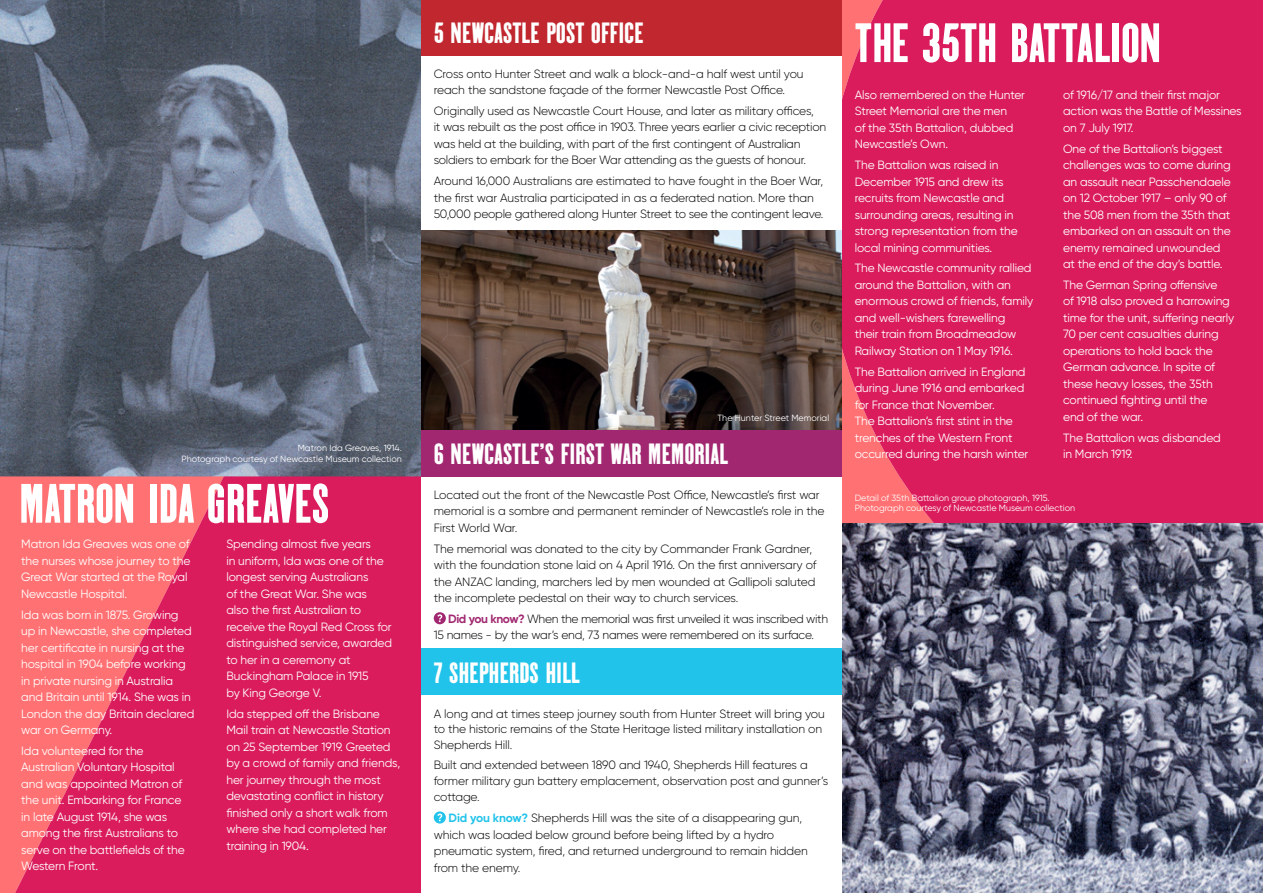
<style>
.page{position:relative;width:1263px;height:893px;background:#fff}
.page>*{position:absolute;margin:0;border:0;box-sizing:border-box;transform-origin:0 0}
.Body{font:51px "Daily Tabloid JNL";letter-spacing:-.01em;color:#fff}
.Location_Heading{font:27px "Daily Tabloid JNL";letter-spacing:-.01em;color:#fff}
.Body-2{font:12px/16.5px "Gilroy";letter-spacing:-.01em;color:#fff}
.Body-3{font:300 12px/16.5px "Gilroy";letter-spacing:-.01em;color:#000}
.Body-4{font:300 12px/16.5px "Gilroy";letter-spacing:-.03em;color:#000}
.image_caption{font:9px/10.5px "Gilroy";color:#fff;text-align:right}
.s1{font-weight:700;color:#a12870}
.s2{font-weight:700;color:#22c3ea}
</style>
<div class="page">
<img style="left:0;top:0;width:421px;height:476px">
<img style="left:842px;top:523px;width:421px;height:370px">
<img style="left:421px;top:231px;width:421px;height:199px">
<div style="left:0;top:476px;width:15px;height:417px;background:#ff7173"></div>
<svg style="left:15px;top:476px;width:406px;height:417px;background:#e33362"></svg>
<div style="left:842px;top:0;width:421px;height:523px;background:#da1c5c"></div>
<div style="left:421px;top:430px;width:421px;height:46px;background:#a12870"></div>
<div style="left:421px;top:648px;width:421px;height:47px;background:#22c3ea"></div>
<div style="left:421px;top:0;width:421px;height:55px;background:#c1272e"></div>
<svg style="left:434px;top:612px;width:12px;height:12px"></svg>
<svg style="left:437px;top:614px;width:5px;height:8px"></svg>
<svg style="left:434px;top:811px;width:12px;height:12px"></svg>
<svg style="left:437px;top:814px;width:5px;height:7px"></svg>
<p class="image_caption" style="left:181px;top:443px;width:222px">Matron Ida Greaves, 1914.<br>Photograph courtesy of Newcastle Museum collection</p>
<p class="Body" style="left:19px;top:477px;width:312px">MATRON IDA GREAVES</p>
<p class="Body-2" style="left:21px;top:536px;width:171px">Matron Ida Greaves was one of the nurses whose journey to the<br>Great War started at the Royal<br>Newcastle Hospital.</p>
<p class="Body-2" style="left:21px;top:606px;width:175px">Ida was born in 1875. Growing up in Newcastle, she completed her certificate in nursing at the hospital in 1904 before working in private nursing in Australia and Britain until 1914. She was in<br>London the day Britain declared war on Germany.</p>
<p class="Body-2" style="left:21px;top:742px;width:165px">Ida volunteered for the<br>Australian Voluntary Hospital and was appointed Matron of the unit. Embarking for France in late August 1914, she was among the first Australians to serve on the battlefields of the<br>Western Front.</p>
<p class="Body-2" style="left:226px;top:536px;width:167px">Spending almost five years<br>in uniform, Ida was one of the longest serving Australians<br>of the Great War. She was also the first Australian to receive the Royal Red Cross for distinguished service, awarded to her in a ceremony at<br>Buckingham Palace in 1915<br>by King George V.</p>
<p class="Body-2" style="left:226px;top:705px;width:175px">Ida stepped off the Brisbane<br>Mail train at Newcastle Station on 25 September 1919. Greeted by a crowd of family and friends, her journey through the most devastating conflict in history finished only a short walk from where she had completed her training in 1904.</p>
<p class="Location_Heading" style="left:434px;top:18px;width:212px">5 NEWCASTLE POST OFFICE</p>
<p class="Body-3" style="left:434px;top:65px;width:371px">Cross onto Hunter Street and walk a block-and-a half west until you reach the sandstone façade of the former Newcastle Post Office.</p>
<p class="Body-3" style="left:434px;top:102px;width:394px">Originally used as Newcastle Court House, and later as military offices,<br>it was rebuilt as the post office in 1903. Three years earlier a civic reception was held at the building, with part of the first contingent of Australian soldiers to embark for the Boer War attending as the guests of honour.</p>
<p class="Body-3" style="left:434px;top:173px;width:391px">Around 16,000 Australians are estimated to have fought in the Boer War, the first war Australia participated in as a federated nation. More than<br>50,000 people gathered along Hunter Street to see the contingent leave.</p>
<p class="image_caption" style="left:717px;top:412px;width:113px">The Hunter Street Memorial</p>
<p class="Location_Heading" style="left:434px;top:439px;width:296px">6 NEWCASTLE’S FIRST WAR MEMORIAL</p>
<p class="Body-3" style="left:434px;top:486px;width:392px">Located out the front of the Newcastle Post Office, Newcastle’s first war memorial is a sombre and permanent reminder of Newcastle’s role in the<br>First World War.</p>
<p class="Body-3" style="left:434px;top:540px;width:384px">The memorial was donated to the city by Commander Frank Gardner, with the foundation stone laid on 4 April 1916. On the first anniversary of the ANZAC landing, marchers led by men wounded at Gallipoli saluted the incomplete pedestal on their way to church services.</p>
<p class="Body-4" style="left:434px;top:610px;width:396px;text-indent:14px"><span class="s1">Did you know?</span> When the memorial was first unveiled it was inscribed with<br>15 names - by the war’s end, 73 names were remembered on its surface.</p>
<p class="Location_Heading" style="left:434px;top:658px;width:148px">7 SHEPHERDS HILL</p>
<p class="Body-3" style="left:434px;top:705px;width:393px;line-height:15.8px">A long and at times steep journey south from Hunter Street will bring you to the historic remains of the State Heritage listed military installation on<br>Shepherds Hill.</p>
<p class="Body-3" style="left:434px;top:757px;width:396px">Built and extended between 1890 and 1940, Shepherds Hill features a former military gun battery emplacement, observation post and gunner’s cottage.</p>
<p class="Body-3" style="left:434px;top:809px;width:376px;text-indent:15px"><span class="s2">Did you know?</span> Shepherds Hill was the site of a disappearing gun, which was loaded below ground before being lifted by a hydro pneumatic system, fired, and returned underground to remain hidden from the enemy.</p>
<p class="Body" style="left:855px;top:16px;width:308px">THE 35TH BATTALION</p>
<p class="Body-2" style="left:855px;top:86px;width:172px">Also remembered on the Hunter<br>Street Memorial are the men<br>of the 35th Battalion, dubbed<br>Newcastle’s Own.</p>
<p class="Body-2" style="left:855px;top:157px;width:165px">The Battalion was raised in<br>December 1915 and drew its recruits from Newcastle and surrounding areas, resulting in strong representation from the local mining communities.</p>
<p class="Body-2" style="left:855px;top:260px;width:180px">The Newcastle community rallied around the Battalion, with an enormous crowd of friends, family and well-wishers farewelling<br>their train from Broadmeadow<br>Railway Station on 1 May 1916.</p>
<p class="Body-2" style="left:855px;top:363px;width:175px">The Battalion arrived in England during June 1916 and embarked for France that November.<br>The Battalion’s first stint in the trenches of the Western Front occurred during the harsh winter</p>
<p class="Body-2" style="left:1063px;top:86px;width:180px">of 1916/17 and their first major action was the Battle of Messines on 7 July 1917.</p>
<p class="Body-2" style="left:1063px;top:140px;width:169px">One of the Battalion’s biggest challenges was to come during an assault near Passchendaele on 12 October 1917 – only 90 of the 508 men from the 35th that embarked on an assault on the enemy remained unwounded at the end of the day’s battle.</p>
<p class="Body-2" style="left:1063px;top:276px;width:173px">The German Spring offensive<br>of 1918 also proved a harrowing time for the unit, suffering nearly<br>70 per cent casualties during operations to hold back the<br>German advance. In spite of these heavy losses, the 35th continued fighting until the<br>end of the war.</p>
<p class="Body-2" style="left:1063px;top:429px;width:159px">The Battalion was disbanded in March 1919.</p>
<p class="image_caption" style="left:855px;top:492px;width:196px">Detail of 35th Battalion group photograph, 1915.</p>
<p class="image_caption" style="left:855px;top:503px;width:222px">Photograph courtesy of Newcastle Museum collection</p>
</div>
